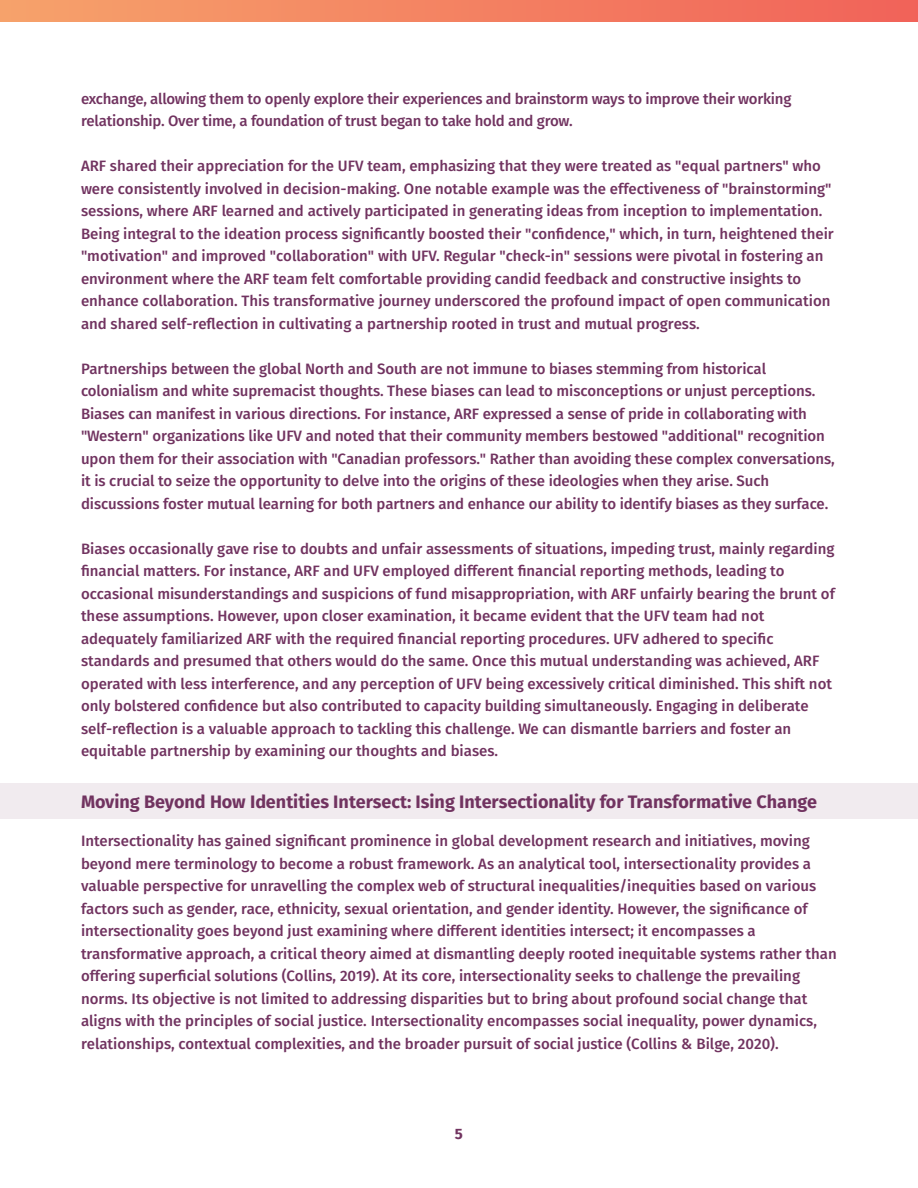
<style>
.page{position:relative;width:918px;height:1188px;background:#fff}
.page>*{position:absolute;margin:0;border:0;box-sizing:border-box;transform-origin:0 0}
.t1{font:700 18px "Fira Sans";color:#713360}
.t2{font:500 15px/22.5px "Fira Sans";color:#713360}
.t3{font:700 15px "Fira Sans";color:#713360}
</style>
<div class="page">
<div style="left:0;top:0;width:918px;height:21px;background:linear-gradient(to right,#f6a26b,#f16259)"></div>
<div style="left:0;top:784px;width:918px;height:35px;background:#f1ebef"></div>
<p class="t2" style="left:81px;top:88px;width:712px">exchange, allowing them to openly explore their experiences and brainstorm ways to improve their working relationship. Over time, a foundation of trust began to take hold and grow.</p>
<p class="t2" style="left:81px;top:155px;width:754px">ARF shared their appreciation for the UFV team, emphasizing that they were treated as "equal partners" who were consistently involved in decision-making. One notable example was the effectiveness of "brainstorming" sessions, where ARF learned and actively participated in generating ideas from inception to implementation.<br>Being integral to the ideation process significantly boosted their "confidence," which, in turn, heightened their "motivation" and improved "collaboration" with UFV. Regular "check-in" sessions were pivotal in fostering an environment where the ARF team felt comfortable providing candid feedback and constructive insights to enhance collaboration. This transformative journey underscored the profound impact of open communication and shared self-reflection in cultivating a partnership rooted in trust and mutual progress.</p>
<p class="t2" style="left:81px;top:358px;width:755px">Partnerships between the global North and South are not immune to biases stemming from historical colonialism and white supremacist thoughts. These biases can lead to misconceptions or unjust perceptions.<br>Biases can manifest in various directions. For instance, ARF expressed a sense of pride in collaborating with "Western" organizations like UFV and noted that their community members bestowed "additional" recognition upon them for their association with "Canadian professors." Rather than avoiding these complex conversations, it is crucial to seize the opportunity to delve into the origins of these ideologies when they arise. Such discussions foster mutual learning for both partners and enhance our ability to identify biases as they surface.</p>
<p class="t2" style="left:81px;top:538px;width:755px">Biases occasionally gave rise to doubts and unfair assessments of situations, impeding trust, mainly regarding financial matters. For instance, ARF and UFV employed different financial reporting methods, leading to occasional misunderstandings and suspicions of fund misappropriation, with ARF unfairly bearing the brunt of these assumptions. However, upon closer examination, it became evident that the UFV team had not adequately familiarized ARF with the required financial reporting procedures. UFV adhered to specific standards and presumed that others would do the same. Once this mutual understanding was achieved, ARF operated with less interference, and any perception of UFV being excessively critical diminished. This shift not only bolstered confidence but also contributed to capacity building simultaneously. Engaging in deliberate self-reflection is a valuable approach to tackling this challenge. We can dismantle barriers and foster an equitable partnership by examining our thoughts and biases.</p>
<p class="t1" style="left:81px;top:794px;width:738px">Moving Beyond How Identities Intersect: Ising Intersectionality for Transformative Change</p>
<p class="t2" style="left:81px;top:830px;width:757px">Intersectionality has gained significant prominence in global development research and initiatives, moving beyond mere terminology to become a robust framework. As an analytical tool, intersectionality provides a valuable perspective for unravelling the complex web of structural inequalities/inequities based on various factors such as gender, race, ethnicity, sexual orientation, and gender identity. However, the significance of intersectionality goes beyond just examining where different identities intersect; it encompasses a transformative approach, a critical theory aimed at dismantling deeply rooted inequitable systems rather than offering superficial solutions (Collins, 2019). At its core, intersectionality seeks to challenge the prevailing norms. Its objective is not limited to addressing disparities but to bring about profound social change that aligns with the principles of social justice. Intersectionality encompasses social inequality, power dynamics, relationships, contextual complexities, and the broader pursuit of social justice (Collins &amp; Bilge, 2020).</p>
<p class="t3" style="left:455px;top:1127px;width:10px">5</p>
</div>
